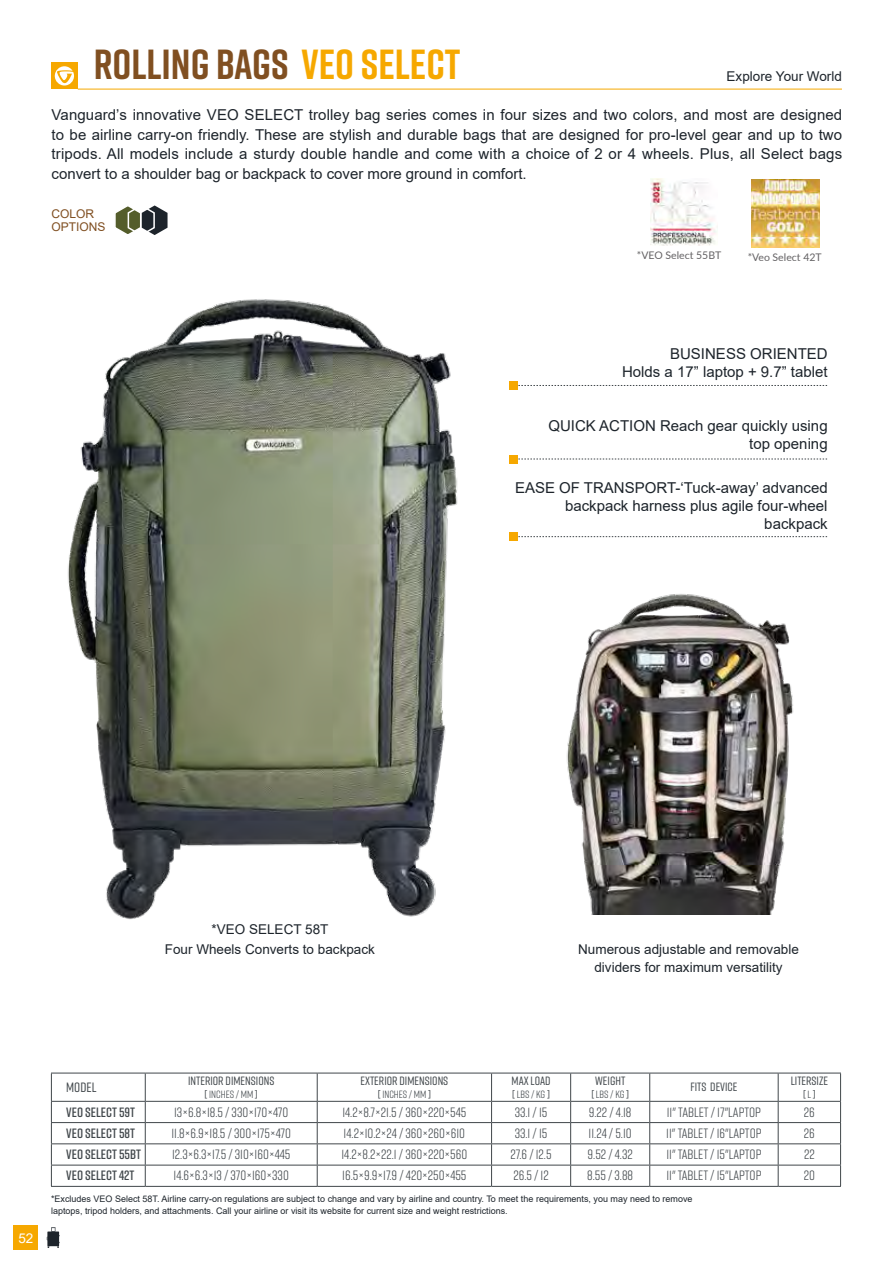
<style>
.page{position:relative;width:893px;height:1263px;background:#fff}
.page>*{position:absolute;margin:0;border:0;box-sizing:border-box;transform-origin:0 0}
.t1{font:700 42px "Rift";color:#804f21}
.t2{font:15px/18px "Arial";color:#1d242b;text-align:right}
.t3{font:13.5px "Rift";color:#41474b}
.t4{font:13.5px/19.5px "Arial";color:#1d242b;text-align:center}
.t5{font:600 13.5px "Rift";color:#41474b}
.t6{font:500 13.5px "Rift";color:#41474b}
.t7{font:13.5px "Arial";color:#fff}
.t8{font:500 12px "Rift";color:#41474b}
.t9{font:12px/13.5px "Arial";color:#804f21}
.t10{font:10.5px "Rift";color:#41474b}
.t11{font:10.5px "Lato";color:#646264}
.t12{font:500 10.5px "Rift";color:#41474b}
.t13{font:9px/12px "Arial";color:#1d242b}
.s1{color:#f6a800}
.s2{font-weight:500}
.s3{font-weight:400}
</style>
<div class="page">
<svg style="left:47px;top:1227px;width:13px;height:21px"></svg>
<div style="left:14px;top:1225px;width:24px;height:25px;background:#f6a800"></div>
<div style="left:51px;top:63px;width:27px;height:26px;background:#f6a800"></div>
<hr style="left:78px;top:89px;width:764px;height:1px;background:#f6a800">
<svg style="left:55px;top:66px;width:19px;height:20px"></svg>
<svg style="left:518px;top:385px;width:309px;height:1px"></svg>
<div style="left:509px;top:381px;width:8px;height:9px;background:#f6a800"></div>
<svg style="left:518px;top:459px;width:309px;height:1px"></svg>
<div style="left:509px;top:455px;width:8px;height:8px;background:#f6a800"></div>
<svg style="left:518px;top:536px;width:309px;height:1px"></svg>
<div style="left:509px;top:532px;width:8px;height:8px;background:#f6a800"></div>
<hr style="left:51px;top:1073px;width:94px;height:1px;background:#41474b">
<hr style="left:145px;top:1073px;width:172px;height:1px;background:#41474b">
<hr style="left:317px;top:1073px;width:175px;height:1px;background:#41474b">
<hr style="left:492px;top:1073px;width:79px;height:1px;background:#41474b">
<hr style="left:571px;top:1073px;width:79px;height:1px;background:#41474b">
<hr style="left:650px;top:1073px;width:128px;height:1px;background:#41474b">
<hr style="left:778px;top:1073px;width:63px;height:1px;background:#41474b">
<hr style="left:51px;top:1101px;width:94px;height:1px;background:#41474b">
<hr style="left:145px;top:1101px;width:172px;height:1px;background:#41474b">
<hr style="left:317px;top:1101px;width:175px;height:1px;background:#41474b">
<hr style="left:492px;top:1101px;width:79px;height:1px;background:#41474b">
<hr style="left:571px;top:1101px;width:79px;height:1px;background:#41474b">
<hr style="left:650px;top:1101px;width:128px;height:1px;background:#41474b">
<hr style="left:778px;top:1101px;width:63px;height:1px;background:#41474b">
<hr style="left:51px;top:1122px;width:94px;height:1px;background:#41474b">
<hr style="left:145px;top:1122px;width:172px;height:1px;background:#41474b">
<hr style="left:317px;top:1122px;width:175px;height:1px;background:#41474b">
<hr style="left:492px;top:1122px;width:79px;height:1px;background:#41474b">
<hr style="left:571px;top:1122px;width:79px;height:1px;background:#41474b">
<hr style="left:650px;top:1122px;width:128px;height:1px;background:#41474b">
<hr style="left:778px;top:1122px;width:63px;height:1px;background:#41474b">
<hr style="left:51px;top:1143px;width:94px;height:1px;background:#41474b">
<hr style="left:145px;top:1143px;width:172px;height:1px;background:#41474b">
<hr style="left:317px;top:1143px;width:175px;height:1px;background:#41474b">
<hr style="left:492px;top:1143px;width:79px;height:1px;background:#41474b">
<hr style="left:571px;top:1143px;width:79px;height:1px;background:#41474b">
<hr style="left:650px;top:1143px;width:128px;height:1px;background:#41474b">
<hr style="left:778px;top:1143px;width:63px;height:1px;background:#41474b">
<hr style="left:51px;top:1165px;width:94px;height:1px;background:#41474b">
<svg style="left:51px;top:1073px;width:1px;height:113px"></svg>
<hr style="left:145px;top:1165px;width:172px;height:1px;background:#41474b">
<svg style="left:145px;top:1073px;width:1px;height:113px"></svg>
<hr style="left:317px;top:1165px;width:175px;height:1px;background:#41474b">
<svg style="left:317px;top:1073px;width:1px;height:113px"></svg>
<hr style="left:492px;top:1165px;width:79px;height:1px;background:#41474b">
<svg style="left:491px;top:1073px;width:1px;height:113px"></svg>
<hr style="left:571px;top:1165px;width:79px;height:1px;background:#41474b">
<svg style="left:570px;top:1073px;width:1px;height:113px"></svg>
<hr style="left:650px;top:1165px;width:128px;height:1px;background:#41474b">
<svg style="left:649px;top:1073px;width:1px;height:113px"></svg>
<hr style="left:778px;top:1165px;width:63px;height:1px;background:#41474b">
<svg style="left:778px;top:1073px;width:1px;height:113px"></svg>
<svg style="left:840px;top:1073px;width:1px;height:113px"></svg>
<hr style="left:51px;top:1186px;width:94px;height:1px;background:#41474b">
<hr style="left:145px;top:1186px;width:172px;height:1px;background:#41474b">
<hr style="left:317px;top:1186px;width:175px;height:1px;background:#41474b">
<hr style="left:492px;top:1186px;width:79px;height:1px;background:#41474b">
<hr style="left:571px;top:1186px;width:79px;height:1px;background:#41474b">
<hr style="left:650px;top:1186px;width:128px;height:1px;background:#41474b">
<hr style="left:778px;top:1186px;width:63px;height:1px;background:#41474b">
<img style="left:68px;top:299px;width:390px;height:621px">
<img style="left:566px;top:594px;width:228px;height:321px">
<img style="left:650px;top:178px;width:66px;height:68px">
<svg style="left:115px;top:205px;width:53px;height:30px"></svg>
<img style="left:752px;top:180px;width:67px;height:67px">
<h1 class="t1" style="left:94px;top:34px;width:368px">ROLLING BAGS <span class="s1">VEO SELECT</span></h1>
<p class="t4" style="left:727px;top:66px;width:117px">Explore Your World</p>
<p class="t2" style="left:52px;top:105px;width:792px;line-height:19.5px;text-align:justify">Vanguard’s innovative VEO SELECT trolley bag series comes in four sizes and two colors, and most are designed to be airline carry-on friendly. These are stylish and durable bags that are designed for pro-level gear and up to two tripods. All models include a sturdy double handle and come with a choice of 2 or 4 wheels. Plus, all Select bags convert to a shoulder bag or backpack to cover more ground in comfort.</p>
<p class="t9" style="left:52px;top:207px;width:56px">COLOR<br>OPTIONS</p>
<p class="t11" style="left:637px;top:248px;width:86px">*VEO Select 55BT</p>
<p class="t11" style="left:748px;top:250px;width:76px">*Veo Select 42T</p>
<p class="t2" style="left:622px;top:345px;width:207px">BUSINESS ORIENTED<br>Holds a 17” laptop + 9.7” tablet</p>
<p class="t2" style="left:548px;top:416px;width:281px">QUICK ACTION Reach gear quickly using top opening</p>
<p class="t2" style="left:515px;top:479px;width:314px">EASE OF TRANSPORT-‘Tuck-away’ advanced backpack harness plus agile four-wheel backpack</p>
<p class="t4" style="left:165px;top:920px;width:212px">*VEO SELECT 58T<br>Four Wheels Converts to backpack</p>
<p class="t4" style="left:578px;top:940px;width:222px;line-height:18px">Numerous adjustable and removable dividers for maximum versatility</p>
<p class="t7" style="left:18px;top:1229px;width:17px">52</p>
<p class="t6" style="left:66px;top:1078px;width:32px">MODEL</p>
<p class="t8" style="left:188px;top:1073px;width:88px">INTERIOR DIMENSIONS</p>
<p class="t10" style="left:205px;top:1086px;width:55px"><span class="s2">[</span> INCHES / MM <span class="s2">]</span></p>
<p class="t8" style="left:360px;top:1073px;width:89px">EXTERIOR DIMENSIONS</p>
<p class="t10" style="left:378px;top:1086px;width:55px"><span class="s2">[</span> INCHES / MM <span class="s2">]</span></p>
<p class="t8" style="left:512px;top:1073px;width:40px">MAX LOAD</p>
<p class="t10" style="left:512px;top:1086px;width:39px"><span class="s2">[</span> LBS / KG <span class="s2">]</span></p>
<p class="t8" style="left:595px;top:1073px;width:32px">WEIGHT</p>
<p class="t10" style="left:591px;top:1086px;width:39px"><span class="s2">[</span> LBS / KG <span class="s2">]</span></p>
<p class="t8" style="left:690px;top:1079px;width:49px">FITS DEVICE</p>
<p class="t8" style="left:791px;top:1073px;width:39px">LITERSIZE</p>
<p class="t12" style="left:803px;top:1086px;width:14px">[ <span class="s3">L</span> ]</p>
<p class="t5" style="left:66px;top:1102px;width:70px">VEO SELECT 59T</p>
<p class="t3" style="left:174px;top:1102px;width:116px">13×6.8×18.5 / 330×170×470</p>
<p class="t3" style="left:342px;top:1102px;width:126px">14.2×8.7×21.5 / 360×220×545</p>
<p class="t3" style="left:515px;top:1102px;width:34px">33.1 / 15</p>
<p class="t3" style="left:589px;top:1102px;width:44px">9.22 / 4.18</p>
<p class="t3" style="left:667px;top:1102px;width:96px">11" TABLET / 17"LAPTOP</p>
<p class="t3" style="left:804px;top:1102px;width:13px">26</p>
<p class="t5" style="left:66px;top:1123px;width:70px">VEO SELECT 58T</p>
<p class="t3" style="left:171px;top:1124px;width:121px">11.8×6.9×18.5 / 300×175×470</p>
<p class="t3" style="left:344px;top:1124px;width:123px">14.2×10.2×24 / 360×260×610</p>
<p class="t3" style="left:515px;top:1124px;width:34px">33.1 / 15</p>
<p class="t3" style="left:589px;top:1124px;width:45px">11.24 / 5.10</p>
<p class="t3" style="left:666px;top:1124px;width:97px">11" TABLET / 16"LAPTOP</p>
<p class="t3" style="left:804px;top:1124px;width:13px">26</p>
<p class="t5" style="left:66px;top:1145px;width:76px">VEO SELECT 55BT</p>
<p class="t3" style="left:172px;top:1145px;width:120px">12.3×6.3×17.5 / 310×160×445</p>
<p class="t3" style="left:341px;top:1145px;width:127px">14.2×8.2×22.1 / 360×220×560</p>
<p class="t3" style="left:511px;top:1145px;width:43px">27.6 / 12.5</p>
<p class="t3" style="left:588px;top:1145px;width:47px">9.52 / 4.32</p>
<p class="t3" style="left:666px;top:1145px;width:97px">11" TABLET / 15"LAPTOP</p>
<p class="t3" style="left:804px;top:1145px;width:12px">22</p>
<p class="t5" style="left:66px;top:1166px;width:70px">VEO SELECT 42T</p>
<p class="t3" style="left:174px;top:1166px;width:117px">14.6×6.3×13 / 370×160×330</p>
<p class="t3" style="left:342px;top:1166px;width:126px">16.5×9.9×17.9 / 420×250×455</p>
<p class="t3" style="left:513px;top:1166px;width:37px">26.5 / 12</p>
<p class="t3" style="left:587px;top:1166px;width:47px">8.55 / 3.88</p>
<p class="t3" style="left:666px;top:1166px;width:97px">11" TABLET / 15"LAPTOP</p>
<p class="t3" style="left:804px;top:1166px;width:13px">20</p>
<p class="t13" style="left:51px;top:1192px;width:643px">*Excludes VEO Select 58T. Airline carry-on regulations are subject to change and vary by airline and country. To meet the requirements, you may need to remove laptops, tripod holders, and attachments. Call your airline or visit its website for current size and weight restrictions.</p>
</div>
